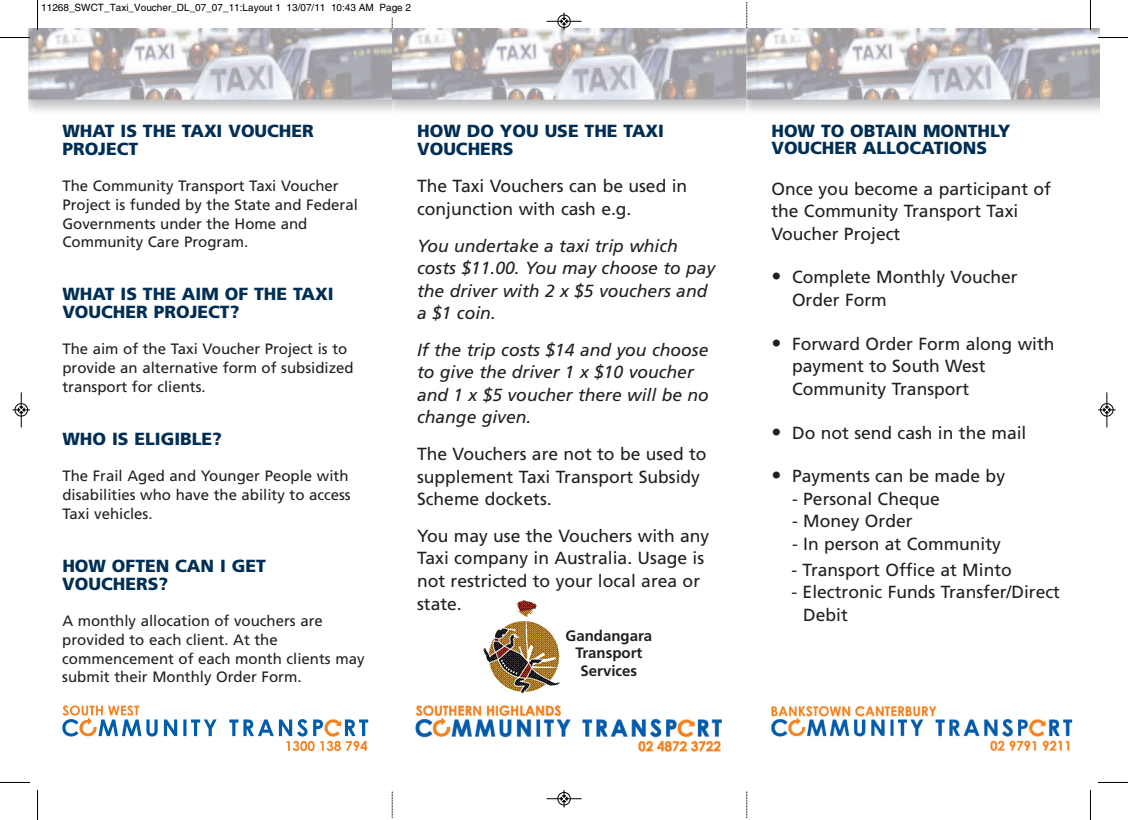
<style>
.page{position:relative;width:1128px;height:820px;background:#fff}
.page>*{position:absolute;margin:0;border:0;box-sizing:border-box;transform-origin:0 0}
.t1{font:17.5px/22.5px "Frutiger";color:#231f20}
.t2{font:italic 17.5px/22.5px "Frutiger";color:#231f20}
.t3{font:900 17.5px/17.5px "Frutiger";color:#002e54}
.t4{font:15px/18.8px "Frutiger";color:#231f20}
.t5{font:700 15px/17.5px "Frutiger";color:#231f20;text-align:center}
.t6{font:10px "Helvetica";color:#000}
.s1{font-size:20px}
</style>
<div class="page">
<svg style="left:746px;top:2px;width:1px;height:815px"></svg>
<svg style="left:392px;top:17px;width:1px;height:800px"></svg>
<div style="left:29px;top:29px;width:1070px;height:761px;background:#fff"></div>
<img style="left:29px;top:29px;width:363px;height:83px">
<svg style="left:392px;top:29px;width:354px;height:83px"></svg>
<img style="left:746px;top:29px;width:353px;height:83px">
<img style="left:483px;top:600px;width:79px;height:94px">
<svg style="left:229px;top:719px;width:139px;height:31px"></svg>
<svg style="left:62px;top:705px;width:155px;height:31px"></svg>
<img style="left:771px;top:705px;width:302px;height:46px">
<img style="left:415px;top:705px;width:307px;height:47px">
<hr style="left:1089px;top:0;width:1px;height:30px;background:#fff">
<hr style="left:37px;top:0;width:1px;height:30px;background:#000">
<hr style="left:0;top:37px;width:30px;height:1px;background:#000">
<hr style="left:1090px;top:0;width:1px;height:30px;background:#000">
<hr style="left:1097px;top:37px;width:30px;height:1px;background:#000">
<hr style="left:37px;top:789px;width:1px;height:30px;background:#000">
<hr style="left:0;top:781px;width:30px;height:1px;background:#000">
<hr style="left:1090px;top:789px;width:1px;height:30px;background:#000">
<hr style="left:1097px;top:781px;width:30px;height:1px;background:#000">
<hr style="left:546px;top:21px;width:35px;height:1px;background:#000">
<div style="left:557px;top:15px;width:13px;height:13px;border:1px solid #000;border-radius:50%"></div>
<svg style="left:561px;top:13px;width:6px;height:17px"></svg>
<div style="left:557px;top:791px;width:13px;height:14px;border:1px solid #fff;border-radius:50%"></div>
<hr style="left:546px;top:798px;width:35px;height:1px;background:#000">
<div style="left:557px;top:791px;width:13px;height:13px;border:1px solid #000;border-radius:50%"></div>
<svg style="left:561px;top:790px;width:6px;height:17px"></svg>
<hr style="left:21px;top:392px;width:1px;height:35px;background:#000">
<div style="left:15px;top:403px;width:13px;height:13px;border:1px solid #000;border-radius:50%"></div>
<svg style="left:12px;top:406px;width:18px;height:7px"></svg>
<hr style="left:1106px;top:392px;width:1px;height:35px;background:#000">
<div style="left:1100px;top:403px;width:13px;height:13px;border:1px solid #000;border-radius:50%"></div>
<svg style="left:1098px;top:406px;width:17px;height:7px"></svg>
<p class="t6" style="left:41px;top:4px;width:371px">11268_SWCT_Taxi_Voucher_DL_07_07_11:Layout 1 13/07/11 10:43 AM Page 2</p>
<p class="t3" style="left:62px;top:123px;width:253px">WHAT IS THE TAXI VOUCHER<br>PROJECT</p>
<p class="t4" style="left:62px;top:177px;width:297px">The Community Transport Taxi Voucher Project is funded by the State and Federal Governments under the Home and Community Care Program.</p>
<p class="t3" style="left:62px;top:287px;width:273px">WHAT IS THE AIM OF THE TAXI<br>VOUCHER PROJECT?</p>
<p class="t4" style="left:62px;top:341px;width:293px">The aim of the Taxi Voucher Project is to provide an alternative form of subsidized transport for clients.</p>
<p class="t3" style="left:62px;top:431px;width:161px">WHO IS ELIGIBLE?</p>
<p class="t4" style="left:62px;top:468px;width:290px">The Frail Aged and Younger People with disabilities who have the ability to access<br>Taxi vehicles.</p>
<p class="t3" style="left:62px;top:558px;width:205px">HOW OFTEN CAN I GET<br>VOUCHERS?</p>
<p class="t4" style="left:62px;top:612px;width:304px">A monthly allocation of vouchers are provided to each client. At the commencement of each month clients may submit their Monthly Order Form.</p>
<p class="t3" style="left:417px;top:123px;width:248px">HOW DO YOU USE THE TAXI<br>VOUCHERS</p>
<p class="t1" style="left:417px;top:176px;width:272px">The Taxi Vouchers can be used in conjunction with cash e.g.</p>
<p class="t2" style="left:417px;top:235px;width:300px">You undertake a taxi trip which costs $11.00. You may choose to pay the driver with 2 x $5 vouchers and a $1 coin.</p>
<p class="t2" style="left:417px;top:340px;width:293px">If the trip costs $14 and you choose to give the driver 1 x $10 voucher and 1 x $5 voucher there will be no change given.</p>
<p class="t1" style="left:417px;top:444px;width:291px">The Vouchers are not to be used to supplement Taxi Transport Subsidy<br>Scheme dockets.</p>
<p class="t1" style="left:417px;top:525px;width:294px">You may use the Vouchers with any<br>Taxi company in Australia. Usage is not restricted to your local area or state.</p>
<p class="t5" style="left:565px;top:627px;width:88px">Gandangara<br>Transport<br>Services</p>
<p class="t3" style="left:771px;top:123px;width:241px">HOW TO OBTAIN MONTHLY<br>VOUCHER ALLOCATIONS</p>
<p class="t1" style="left:771px;top:178px;width:281px">Once you become a participant of the Community Transport Taxi<br>Voucher Project</p>
<p class="t1" style="left:792px;top:267px;width:227px;text-indent:-21px"><span class="s1">•</span> Complete Monthly Voucher<br>Order Form</p>
<p class="t1" style="left:792px;top:333px;width:264px;text-indent:-21px"><span class="s1">•</span> Forward Order Form along with payment to South West<br>Community Transport</p>
<p class="t1" style="left:771px;top:422px;width:256px"><span class="s1">•</span> Do not send cash in the mail</p>
<p class="t1" style="left:771px;top:466px;width:235px"><span class="s1">•</span> Payments can be made by</p>
<p class="t1" style="left:792px;top:488px;width:149px">- Personal Cheque</p>
<p class="t1" style="left:792px;top:511px;width:122px">- Money Order</p>
<p class="t1" style="left:792px;top:533px;width:210px">- In person at Community</p>
<p class="t1" style="left:791px;top:559px;width:222px">- Transport Office at Minto</p>
<p class="t1" style="left:803px;top:582px;width:258px;text-indent:-12px">- Electronic Funds Transfer/Direct<br>Debit</p>
</div>
